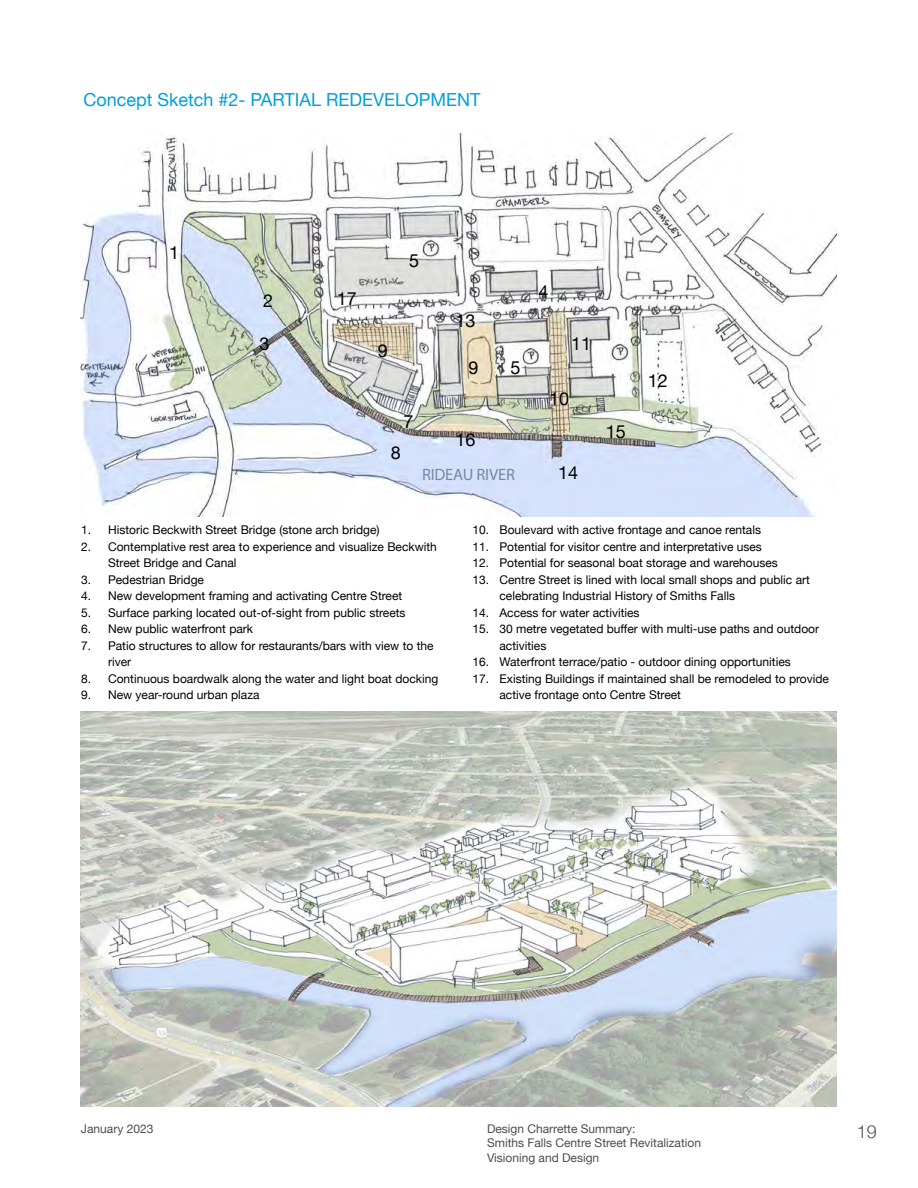
<style>
.page{position:relative;width:918px;height:1188px;background:#fff}
.page>*{position:absolute;margin:0;border:0;box-sizing:border-box;transform-origin:0 0}
.t1{font:18px "Helvetica Neue";color:#00a0dc}
.t2{font:18px "Helvetica Neue";color:#000}
.t3{font:300 18px "Helvetica Neue";color:#4d4d4f}
.t4{font:16.5px "Myriad Pro";letter-spacing:-.015em;color:#7888a4}
.t5{font:12px/16.5px "Helvetica Neue";color:#000}
.t6{font:12px/16.5px "Helvetica Neue";color:#000101}
.t7{font:12px/14.4px "Helvetica Neue";color:#4d4d4f}
</style>
<div class="page">
<img style="left:81px;top:134px;width:756px;height:382px">
<img style="left:81px;top:712px;width:756px;height:395px">
<h1 class="t1" style="left:84px;top:89px;width:399px">Concept Sketch #2- PARTIAL REDEVELOPMENT</h1>
<h1 class="t2" style="left:169px;top:242px;width:12px">1</h1>
<h1 class="t2" style="left:263px;top:290px;width:12px">2</h1>
<h1 class="t2" style="left:259px;top:332px;width:12px">3</h1>
<h1 class="t2" style="left:337px;top:288px;width:22px">17</h1>
<h1 class="t2" style="left:409px;top:250px;width:12px">5</h1>
<h1 class="t2" style="left:378px;top:340px;width:12px">9</h1>
<h1 class="t2" style="left:404px;top:411px;width:12px">7</h1>
<h1 class="t2" style="left:391px;top:441px;width:12px">8</h1>
<h1 class="t2" style="left:455px;top:310px;width:22px">13</h1>
<h1 class="t2" style="left:468px;top:357px;width:12px">9</h1>
<h1 class="t2" style="left:455px;top:429px;width:22px">16</h1>
<h1 class="t2" style="left:511px;top:357px;width:12px">5</h1>
<h2 class="t4" style="left:422px;top:464px;width:95px">RIDEAU RIVER</h2>
<h1 class="t2" style="left:539px;top:281px;width:12px">4</h1>
<h1 class="t2" style="left:571px;top:332px;width:22px">11</h1>
<h1 class="t2" style="left:549px;top:387px;width:22px">10</h1>
<h1 class="t2" style="left:558px;top:461px;width:22px">14</h1>
<h1 class="t2" style="left:606px;top:421px;width:22px">15</h1>
<h1 class="t2" style="left:648px;top:370px;width:22px">12</h1>
<p class="t6" style="left:81px;top:522px;width:300px">1. Historic Beckwith Street Bridge (stone arch bridge)</p>
<p class="t6" style="left:108px;top:538px;width:330px;text-indent:-27px">2. Contemplative rest area to experience and visualize Beckwith<br>Street Bridge and Canal</p>
<p class="t6" style="left:81px;top:571px;width:125px">3. Pedestrian Bridge</p>
<p class="t5" style="left:81px;top:588px;width:323px">4. New development framing and activating Centre Street</p>
<p class="t5" style="left:81px;top:604px;width:326px">5. Surface parking located out-of-sight from public streets</p>
<p class="t5" style="left:81px;top:621px;width:174px">6. New public waterfront park</p>
<p class="t5" style="left:108px;top:637px;width:327px;text-indent:-27px">7. Patio structures to allow for restaurants/bars with view to the river</p>
<p class="t5" style="left:81px;top:670px;width:359px">8. Continuous boardwalk along the water and light boat docking</p>
<p class="t5" style="left:81px;top:687px;width:180px">9. New year-round urban plaza</p>
<p class="t5" style="left:472px;top:522px;width:290px">10. Boulevard with active frontage and canoe rentals</p>
<p class="t5" style="left:472px;top:538px;width:291px">11. Potential for visitor centre and interpretative uses</p>
<p class="t5" style="left:472px;top:555px;width:307px">12. Potential for seasonal boat storage and warehouses</p>
<p class="t5" style="left:499px;top:571px;width:312px;text-indent:-27px">13. Centre Street is lined with local small shops and public art celebrating Industrial History of Smiths Falls</p>
<p class="t5" style="left:472px;top:604px;width:169px">14. Access for water activities</p>
<p class="t5" style="left:499px;top:621px;width:321px;text-indent:-27px">15. 30 metre vegetated buffer with multi-use paths and outdoor activities</p>
<p class="t5" style="left:472px;top:654px;width:320px">16. Waterfront terrace/patio - outdoor dining opportunities</p>
<p class="t5" style="left:499px;top:670px;width:331px;text-indent:-27px">17. Existing Buildings if maintained shall be remodeled to provide active frontage onto Centre Street</p>
<p class="t7" style="left:81px;top:1122px;width:74px">January 2023</p>
<p class="t7" style="left:487px;top:1121px;width:150px">Design Charrette Summary:</p>
<h1 class="t3" style="left:857px;top:1120px;width:22px">19</h1>
<p class="t7" style="left:487px;top:1136px;width:216px">Smiths Falls Centre Street Revitalization<br>Visioning and Design</p>
</div>
